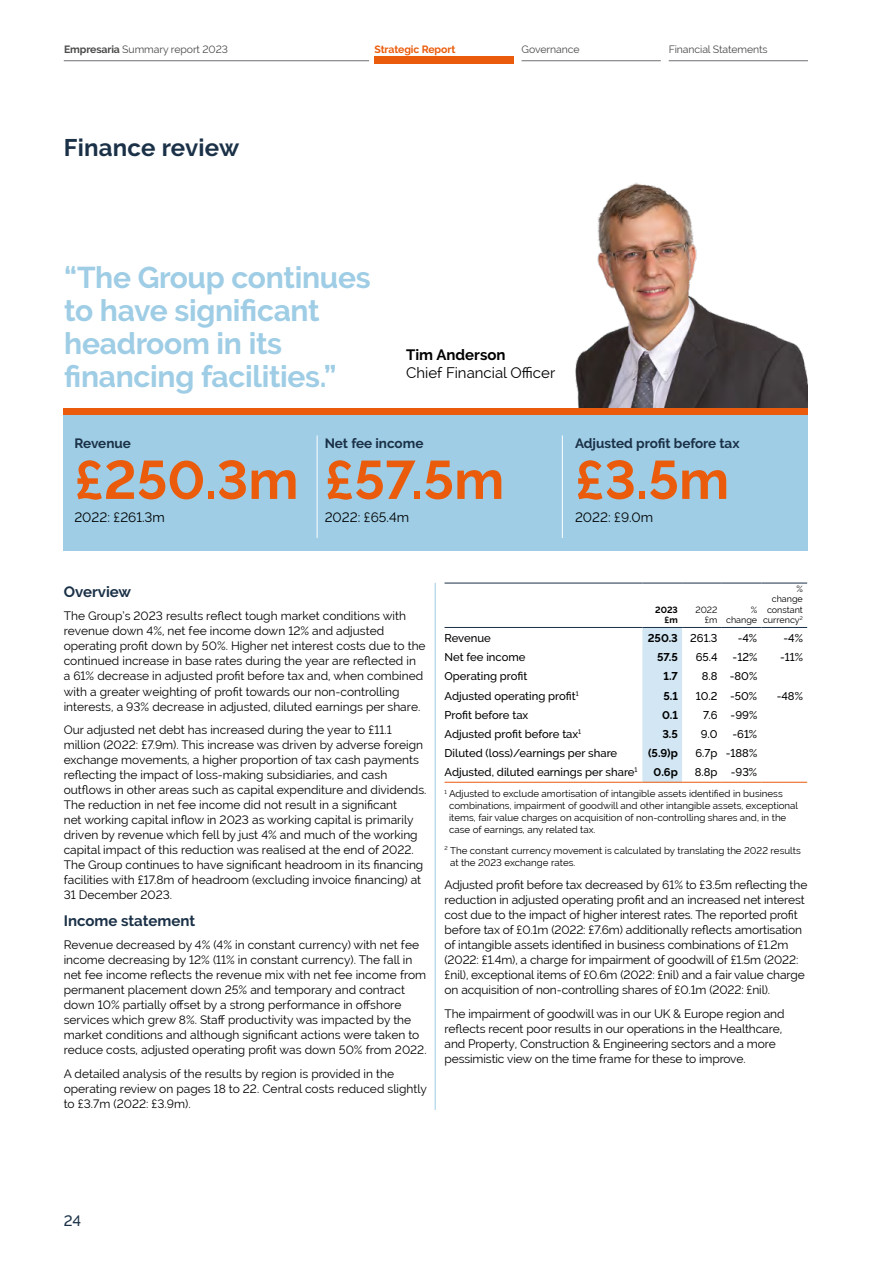
<style>
.page{position:relative;width:893px;height:1263px;background:#fff}
.page>*{position:absolute;margin:0;border:0;box-sizing:border-box;transform-origin:0 0}
.t1{font:700 54px "Raleway";color:#ea5b0b}
.t2{font:700 30px/33px "Raleway";letter-spacing:-.01em;color:#9ecde5}
.t3{font:700 24px "Raleway";letter-spacing:.01em;color:#1b3147}
.t4{font:700 15px "Raleway";color:#1b3147}
.t5{font:15px "Raleway";color:#000}
.t6{font:700 15px "Raleway";color:#000}
.t7{font:500 15px "Raleway";color:#1b3147}
.t8{font:700 13.5px "Raleway";color:#1b3147}
.t9{font:13.5px "Raleway";color:#000}
.t10{font:12px/15px "Raleway";color:#000}
.t11{font:500 11.25px "Raleway";color:#000}
.t12{font:700 11.25px "Raleway";color:#000}
.t13{font:10.5px "Raleway";letter-spacing:-.01em;color:#4a4a49}
.t14{font:700 10.5px "Raleway";letter-spacing:-.01em;color:#ea5b0b}
.t15{font:9.75px/12px "Raleway";color:#000}
.t16{font:9px/10.5px "Raleway";color:#000;text-align:right}
.t17{font:700 9px/10.5px "Raleway";color:#000;text-align:right}
.s1{font-weight:700}
.s2{font-weight:500}
</style>
<div class="page">
<div style="left:64px;top:415px;width:744px;height:136px;background:#9ecde5"></div>
<div style="left:642px;top:628px;width:40px;height:154px;background:#d2e6f3"></div>
<hr style="left:445px;top:583px;width:197px;height:1px;background:#1b3147">
<hr style="left:642px;top:583px;width:40px;height:1px;background:#1b3147">
<hr style="left:682px;top:583px;width:40px;height:1px;background:#1b3147">
<hr style="left:722px;top:583px;width:39px;height:1px;background:#1b3147">
<hr style="left:761px;top:583px;width:46px;height:1px;background:#1b3147">
<hr style="left:445px;top:627px;width:197px;height:1px;background:#1b3147">
<hr style="left:642px;top:627px;width:40px;height:1px;background:#1b3147">
<hr style="left:682px;top:627px;width:40px;height:1px;background:#1b3147">
<hr style="left:722px;top:627px;width:39px;height:1px;background:#1b3147">
<hr style="left:761px;top:627px;width:46px;height:1px;background:#1b3147">
<hr style="left:445px;top:782px;width:197px;height:1px;background:#ea5b0b">
<hr style="left:642px;top:782px;width:40px;height:1px;background:#ea5b0b">
<hr style="left:682px;top:782px;width:40px;height:1px;background:#ea5b0b">
<hr style="left:722px;top:782px;width:39px;height:1px;background:#ea5b0b">
<hr style="left:761px;top:782px;width:46px;height:1px;background:#ea5b0b">
<hr style="left:317px;top:435px;width:1px;height:103px;background:#fff">
<hr style="left:562px;top:435px;width:1px;height:103px;background:#fff">
<hr style="left:522px;top:60px;width:139px;height:1px;background:#6e6f73">
<hr style="left:669px;top:60px;width:139px;height:1px;background:#6e6f73">
<hr style="left:64px;top:60px;width:305px;height:1px;background:#6e6f73">
<div style="left:374px;top:57px;width:140px;height:7px;background:#ea5b0b"></div>
<img style="left:575px;top:182px;width:233px;height:226px">
<div style="left:64px;top:408px;width:744px;height:7px;background:#ea5b0b"></div>
<hr style="left:435px;top:583px;width:1px;height:527px;background:#9ecde5">
<p class="t13" style="left:64px;top:43px;width:165px"><span class="s1">Empresaria</span> Summary report 2023</p>
<p class="t14" style="left:374px;top:43px;width:82px">Strategic Report</p>
<p class="t13" style="left:522px;top:43px;width:59px">Governance</p>
<p class="t13" style="left:669px;top:43px;width:100px">Financial Statements</p>
<h3 class="t3" style="left:64px;top:134px;width:177px">Finance review</h3>
<h2 class="t2" style="left:64px;top:261px;width:308px">“The Group continues to have significant headroom in its financing facilities.”</h2>
<p class="t6" style="left:406px;top:346px;width:101px">Tim Anderson</p>
<p class="t5" style="left:406px;top:364px;width:151px">Chief Financial Officer</p>
<p class="t8" style="left:74px;top:436px;width:58px">Revenue</p>
<h1 class="t1" style="left:74px;top:449px;width:226px">£250.3m</h1>
<p class="t9" style="left:74px;top:510px;width:92px">2022: £261.3m</p>
<p class="t8" style="left:325px;top:436px;width:100px">Net fee income</p>
<h1 class="t1" style="left:325px;top:449px;width:181px">£57.5m</h1>
<p class="t9" style="left:325px;top:510px;width:86px">2022: £65.4m</p>
<p class="t8" style="left:575px;top:436px;width:166px">Adjusted profit before tax</p>
<h1 class="t1" style="left:575px;top:449px;width:156px">£3.5m</h1>
<p class="t9" style="left:575px;top:510px;width:80px">2022: £9.0m</p>
<p class="t4" style="left:64px;top:583px;width:69px">Overview</p>
<p class="t10" style="left:64px;top:609px;width:363px">The Group’s 2023 results reflect tough market conditions with revenue down 4%, net fee income down 12% and adjusted operating profit down by 50%. Higher net interest costs due to the continued increase in base rates during the year are reflected in<br>a 61% decrease in adjusted profit before tax and, when combined with a greater weighting of profit towards our non-controlling interests, a 93% decrease in adjusted, diluted earnings per share.</p>
<p class="t10" style="left:64px;top:722px;width:364px">Our adjusted net debt has increased during the year to £11.1 million (2022: £7.9m). This increase was driven by adverse foreign exchange movements, a higher proportion of tax cash payments reflecting the impact of loss-making subsidiaries, and cash outflows in other areas such as capital expenditure and dividends.<br>The reduction in net fee income did not result in a significant<br>net working capital inflow in 2023 as working capital is primarily driven by revenue which fell by just 4% and much of the working capital impact of this reduction was realised at the end of 2022.<br>The Group continues to have significant headroom in its financing facilities with £17.8m of headroom (excluding invoice financing) at 31 December 2023.</p>
<p class="t4" style="left:64px;top:912px;width:133px">Income statement</p>
<p class="t10" style="left:64px;top:937px;width:364px">Revenue decreased by 4% (4% in constant currency) with net fee income decreasing by 12% (11% in constant currency). The fall in net fee income reflects the revenue mix with net fee income from permanent placement down 25% and temporary and contract down 10% partially offset by a strong performance in offshore services which grew 8%. Staff productivity was impacted by the market conditions and although significant actions were taken to reduce costs, adjusted operating profit was down 50% from 2022.</p>
<p class="t10" style="left:64px;top:1066px;width:365px">A detailed analysis of the results by region is provided in the operating review on pages 18 to 22. Central costs reduced slightly to £3.7m (2022: £3.9m).</p>
<p class="t16" style="left:763px;top:583px;width:41px">%<br>change constant currency<sup>2</sup></p>
<p class="t17" style="left:655px;top:604px;width:24px">2023 £m</p>
<p class="t16" style="left:695px;top:604px;width:24px">2022 £m</p>
<p class="t16" style="left:726px;top:604px;width:33px">% change</p>
<p class="t11" style="left:445px;top:632px;width:48px">Revenue</p>
<p class="t12" style="left:648px;top:632px;width:71px">250.3 <span class="s2">261.3</span></p>
<p class="t11" style="left:738px;top:632px;width:21px">-4%</p>
<p class="t11" style="left:783px;top:632px;width:21px">-4%</p>
<p class="t11" style="left:445px;top:651px;width:83px">Net fee income</p>
<p class="t12" style="left:657px;top:651px;width:22px">57.5</p>
<p class="t11" style="left:696px;top:651px;width:23px">65.4</p>
<p class="t11" style="left:733px;top:651px;width:26px">-12%</p>
<p class="t11" style="left:780px;top:651px;width:24px">-11%</p>
<p class="t11" style="left:445px;top:670px;width:84px">Operating profit</p>
<p class="t12" style="left:663px;top:670px;width:16px">1.7</p>
<p class="t11" style="left:702px;top:670px;width:57px">8.8 -80%</p>
<p class="t11" style="left:445px;top:689px;width:135px">Adjusted operating profit<sup>1</sup></p>
<p class="t12" style="left:663px;top:689px;width:16px">5.1</p>
<p class="t11" style="left:696px;top:689px;width:63px">10.2 -50%</p>
<p class="t11" style="left:777px;top:689px;width:28px">-48%</p>
<p class="t11" style="left:445px;top:708px;width:85px">Profit before tax</p>
<p class="t12" style="left:662px;top:708px;width:17px">0.1</p>
<p class="t11" style="left:703px;top:708px;width:55px">7.6 -99%</p>
<p class="t11" style="left:445px;top:727px;width:138px">Adjusted profit before tax<sup>1</sup></p>
<p class="t12" style="left:662px;top:727px;width:17px">3.5</p>
<p class="t11" style="left:701px;top:727px;width:18px">9.0</p>
<p class="t11" style="left:732px;top:727px;width:26px">-61%</p>
<p class="t11" style="left:445px;top:746px;width:174px">Diluted (loss)/earnings per share</p>
<p class="t12" style="left:648px;top:746px;width:31px">(5.9)p</p>
<p class="t11" style="left:695px;top:746px;width:63px">6.7p -188%</p>
<p class="t11" style="left:445px;top:765px;width:194px">Adjusted, diluted earnings per share<sup>1</sup></p>
<p class="t12" style="left:654px;top:765px;width:26px">0.6p</p>
<p class="t11" style="left:695px;top:765px;width:64px">8.8p -93%</p>
<p class="t15" style="left:449px;top:788px;width:350px;text-indent:-5px"><sup>1</sup> Adjusted to exclude amortisation of intangible assets identified in business combinations, impairment of goodwill and other intangible assets, exceptional items, fair value charges on acquisition of non-controlling shares and, in the case of earnings, any related tax.</p>
<p class="t15" style="left:450px;top:844px;width:352px;text-indent:-6px"><sup>2</sup> The constant currency movement is calculated by translating the 2022 results at the 2023 exchange rates.</p>
<p class="t10" style="left:445px;top:877px;width:364px">Adjusted profit before tax decreased by 61% to £3.5m reflecting the reduction in adjusted operating profit and an increased net interest cost due to the impact of higher interest rates. The reported profit before tax of £0.1m (2022: £7.6m) additionally reflects amortisation of intangible assets identified in business combinations of £1.2m (2022: £1.4m), a charge for impairment of goodwill of £1.5m (2022: £nil), exceptional items of £0.6m (2022: £nil) and a fair value charge on acquisition of non-controlling shares of £0.1m (2022: £nil).</p>
<p class="t10" style="left:445px;top:1006px;width:341px">The impairment of goodwill was in our UK &amp; Europe region and reflects recent poor results in our operations in the Healthcare, and Property, Construction &amp; Engineering sectors and a more pessimistic view on the time frame for these to improve.</p>
<p class="t7" style="left:64px;top:1212px;width:19px">24</p>
</div>
